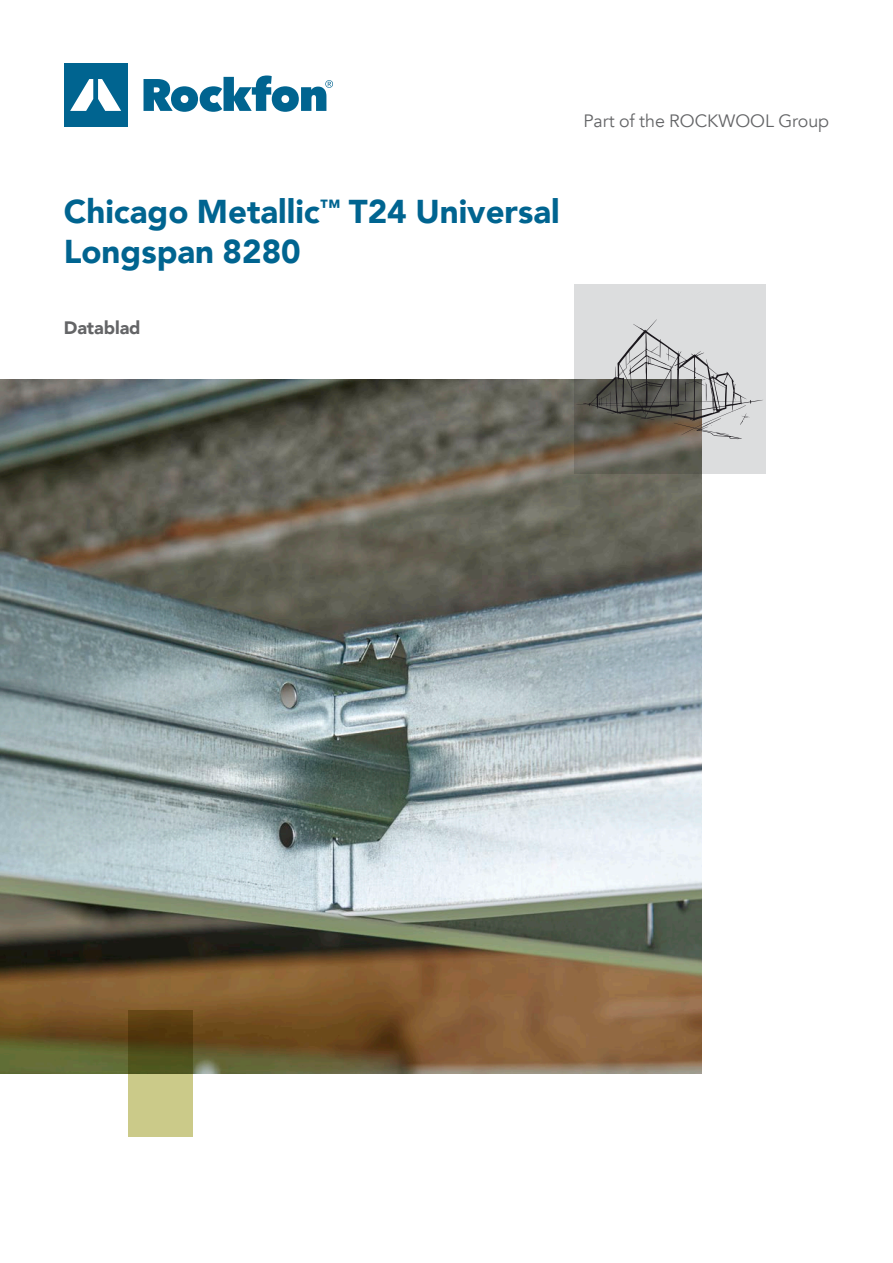
<style>
.page{position:relative;width:893px;height:1263px;background:#fff}
.page>*{position:absolute;margin:0;border:0;box-sizing:border-box;transform-origin:0 0}
.t1{font:900 33px/39.6px "Avenir";color:#006490}
.t2{font:900 18px "Avenir";letter-spacing:-.005em;color:#646567}
.t3{font:17.85px "Avenir";color:#646567}
</style>
<div class="page">
<img style="left:0;top:379px;width:702px;height:694px">
<svg style="left:144px;top:75px;width:189px;height:37px"></svg>
<div style="left:64px;top:63px;width:64px;height:64px;background:#006490"></div>
<svg style="left:70px;top:79px;width:51px;height:32px"></svg>
<svg style="left:574px;top:285px;width:191px;height:189px;background:#b5b4b0"></svg>
<svg style="left:576px;top:319px;width:187px;height:120px;background:#a6a5a2"></svg>
<svg style="left:128px;top:1010px;width:65px;height:126px;background:#8e864d"></svg>
<p class="t1" style="left:64px;top:191px;width:497px">Chicago Metallic<sup>™</sup> T24 Universal<br>Longspan 8280</p>
<p class="t2" style="left:64px;top:312px;width:78px">Datablad</p>
<p class="t3" style="left:583px;top:110px;width:247px">Part of the ROCKWOOL Group</p>
</div>
